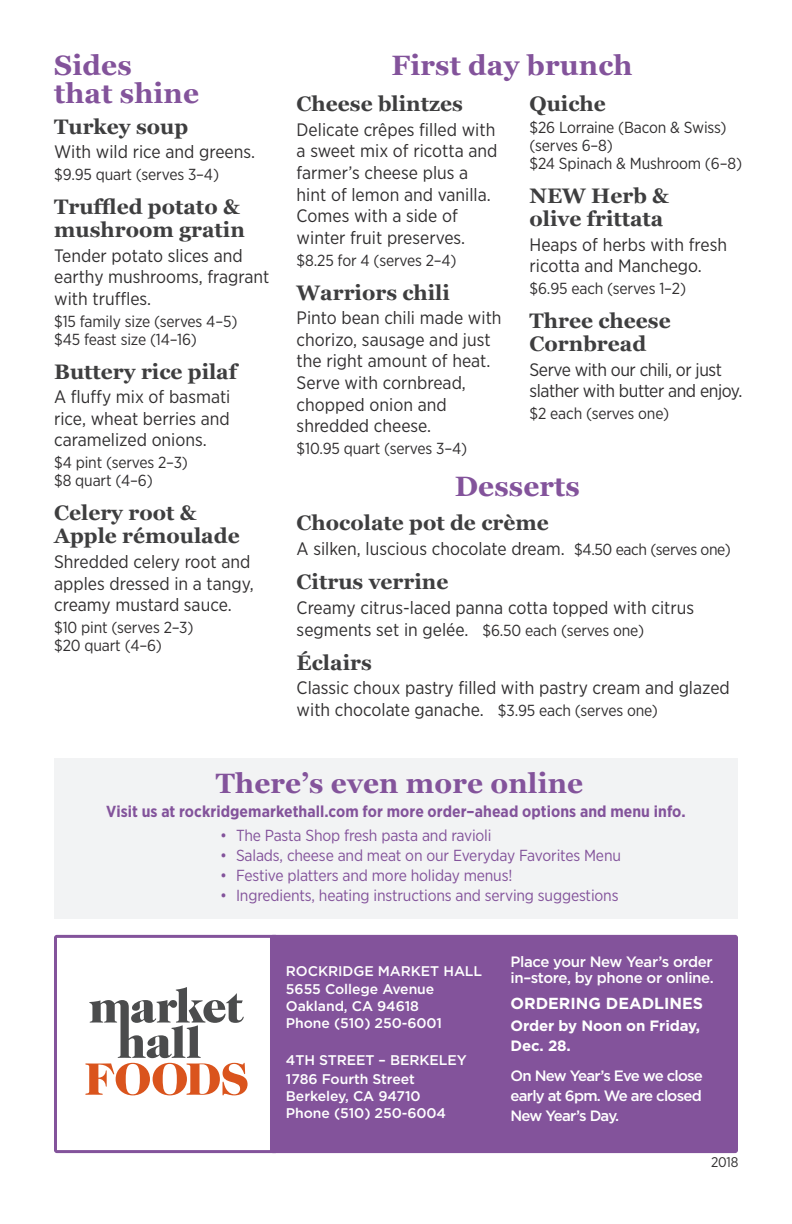
<style>
.page{position:relative;width:792px;height:1224px;background:#fff}
.page>*{position:absolute;margin:0;border:0;box-sizing:border-box;transform-origin:0 0}
.t1{font:700 28px/28px "Georgia";letter-spacing:.005em;color:#83539b}
.t2{font:700 21px/23px "Georgia";color:#3e3e3f}
.t3{font:18px/21.6px "Gotham Narrow";color:#312f30}
.t4{font:18px/21.6px "Gotham Narrow";letter-spacing:-.025em;color:#312f30}
.t5{font:16px/18px "Gotham Narrow";letter-spacing:-.01em;color:#312f30}
.t6{font:16px "Gotham Narrow";letter-spacing:-.01em;color:#83539b}
.t7{font:700 16px "Gotham Narrow";letter-spacing:.005em;color:#83539b}
.t8{font:700 16px "Gotham";color:#fff}
.t9{font:500 15px/20px "Gotham";letter-spacing:-.05em;color:#fff;text-align:justify}
.t10{font:500 15px/16px "Gotham";letter-spacing:-.025em;color:#fff}
.t11{font:700 15px/20px "Gotham";letter-spacing:-.01em;color:#fff}
.t12{font:500 14px/18.8px "Gotham";letter-spacing:-.005em;color:#fff}
.t13{font:14px "Gotham Narrow";color:#312f30}
.s1{font-size:16px}
.s2{font-size:18px}
</style>
<div class="page">
<svg style="left:54px;top:935px;width:217px;height:218px"></svg>
<div style="left:270px;top:935px;width:468px;height:218px;background:#83539b;border-radius:3px"></div>
<svg style="left:85px;top:987px;width:163px;height:108px"></svg>
<div style="left:54px;top:758px;width:684px;height:161px;background:#f2f3f4"></div>
<h1 class="t1" style="left:54px;top:51px;width:146px">Sides<br>that shine</h1>
<p class="t2" style="left:54px;top:115px;width:136px">Turkey soup</p>
<p class="t3" style="left:54px;top:141px;width:203px">With wild rice and greens.</p>
<p class="t5" style="left:54px;top:165px;width:166px">$9.95 quart (serves 3–4)</p>
<p class="t2" style="left:54px;top:195px;width:192px">Truffled potato &amp; mushroom gratin</p>
<p class="t3" style="left:54px;top:244px;width:217px">Tender potato slices and earthy mushrooms, fragrant with truffles.</p>
<p class="t5" style="left:54px;top:312px;width:185px">$15 family size (serves 4–5) $45 feast size (14–16)</p>
<p class="t2" style="left:54px;top:360px;width:184px">Buttery rice pilaf</p>
<p class="t3" style="left:54px;top:386px;width:178px;text-align:justify">A fluffy mix of basmati rice, wheat berries and caramelized onions.</p>
<p class="t5" style="left:54px;top:453px;width:135px">$4 pint (serves 2–3) $8 quart (4–6)</p>
<p class="t2" style="left:54px;top:502px;width:187px">Celery root &amp;<br>Apple rémoulade</p>
<p class="t3" style="left:54px;top:550px;width:201px">Shredded celery root and apples dressed in a tangy, creamy mustard sauce.</p>
<p class="t5" style="left:54px;top:618px;width:141px">$10 pint (serves 2–3) $20 quart (4–6)</p>
<h1 class="t1" style="left:392px;top:51px;width:242px">First day brunch</h1>
<p class="t2" style="left:297px;top:92px;width:168px">Cheese blintzes</p>
<p class="t3" style="left:297px;top:118px;width:202px">Delicate crêpes filled with a sweet mix of ricotta and farmer’s cheese plus a hint of lemon and vanilla.<br>Comes with a side of winter fruit preserves.</p>
<p class="t5" style="left:297px;top:251px;width:162px">$8.25 for 4 (serves 2–4)</p>
<p class="t2" style="left:297px;top:281px;width:155px">Warriors chili</p>
<p class="t3" style="left:297px;top:307px;width:206px">Pinto bean chili made with chorizo, sausage and just the right amount of heat.<br>Serve with cornbread, chopped onion and shredded cheese.</p>
<p class="t5" style="left:297px;top:439px;width:172px">$10.95 quart (serves 3–4)</p>
<p class="t2" style="left:530px;top:92px;width:78px">Quiche</p>
<p class="t5" style="left:530px;top:118px;width:214px">$26 Lorraine (Bacon &amp; Swiss) (serves 6–8)<br>$24 Spinach &amp; Mushroom (6–8)</p>
<p class="t2" style="left:530px;top:184px;width:141px">NEW Herb &amp; olive frittata</p>
<p class="t3" style="left:530px;top:233px;width:199px">Heaps of herbs with fresh ricotta and Manchego.</p>
<p class="t5" style="left:530px;top:279px;width:158px">$6.95 each (serves 1–2)</p>
<p class="t2" style="left:530px;top:310px;width:143px">Three cheese<br>Cornbread</p>
<p class="t4" style="left:530px;top:358px;width:214px">Serve with our chili, or just slather with butter and enjoy.</p>
<p class="t5" style="left:530px;top:404px;width:141px">$2 each (serves one)</p>
<h1 class="t1" style="left:455px;top:472px;width:127px">Desserts</h1>
<p class="t2" style="left:297px;top:511px;width:254px">Chocolate pot de crème</p>
<p class="t3" style="left:297px;top:538px;width:436px">A silken, luscious chocolate dream. <span class="s1">$4.50 each (serves one)</span></p>
<p class="t2" style="left:297px;top:570px;width:153px">Citrus verrine</p>
<p class="t3" style="left:297px;top:596px;width:399px">Creamy citrus-laced panna cotta topped with citrus</p>
<p class="t5" style="left:297px;top:621px;width:349px"><span class="s2">segments set in gelée.</span> $6.50 each (serves one)</p>
<p class="t2" style="left:297px;top:651px;width:77px">Éclairs</p>
<p class="t3" style="left:297px;top:676px;width:435px">Classic choux pastry filled with pastry cream and glazed with chocolate ganache. <span class="s1">$3.95 each (serves one)</span></p>
<h1 class="t1" style="left:216px;top:769px;width:369px">There’s even more online</h1>
<p class="t7" style="left:106px;top:801px;width:581px">Visit us at rockridgemarkethall.com for more order–ahead options and menu info.</p>
<p class="t6" style="left:220px;top:825px;width:273px">• The Pasta Shop fresh pasta and ravioli</p>
<p class="t6" style="left:220px;top:845px;width:403px">• Salads, cheese and meat on our Everyday Favorites Menu</p>
<p class="t6" style="left:220px;top:865px;width:294px">• Festive platters and more holiday menus!</p>
<p class="t6" style="left:220px;top:885px;width:400px">• Ingredients, heating instructions and serving suggestions</p>
<p class="t12" style="left:286px;top:961px;width:198px">ROCKRIDGE MARKET HALL<br>5655 College Avenue</p>
<p class="t12" style="left:286px;top:998px;width:158px;line-height:16.8px">Oakland, CA 94618<br>Phone (510) 250-6001</p>
<p class="t12" style="left:286px;top:1051px;width:182px">4TH STREET – BERKELEY<br>1786 Fourth Street</p>
<p class="t12" style="left:286px;top:1087px;width:162px;line-height:16.8px">Berkeley, CA 94710<br>Phone (510) 250-6004</p>
<p class="t10" style="left:511px;top:953px;width:205px">Place your New Year’s order in–store, by phone or online.</p>
<p class="t8" style="left:511px;top:993px;width:194px">ORDERING DEADLINES</p>
<p class="t11" style="left:511px;top:1015px;width:191px">Order by Noon on Friday,<br>Dec. 28.</p>
<p class="t9" style="left:511px;top:1065px;width:194px">On New Year’s Eve we close early at 6pm. We are closed New Year’s Day.</p>
<p class="t13" style="left:711px;top:1153px;width:29px">2018</p>
</div>
